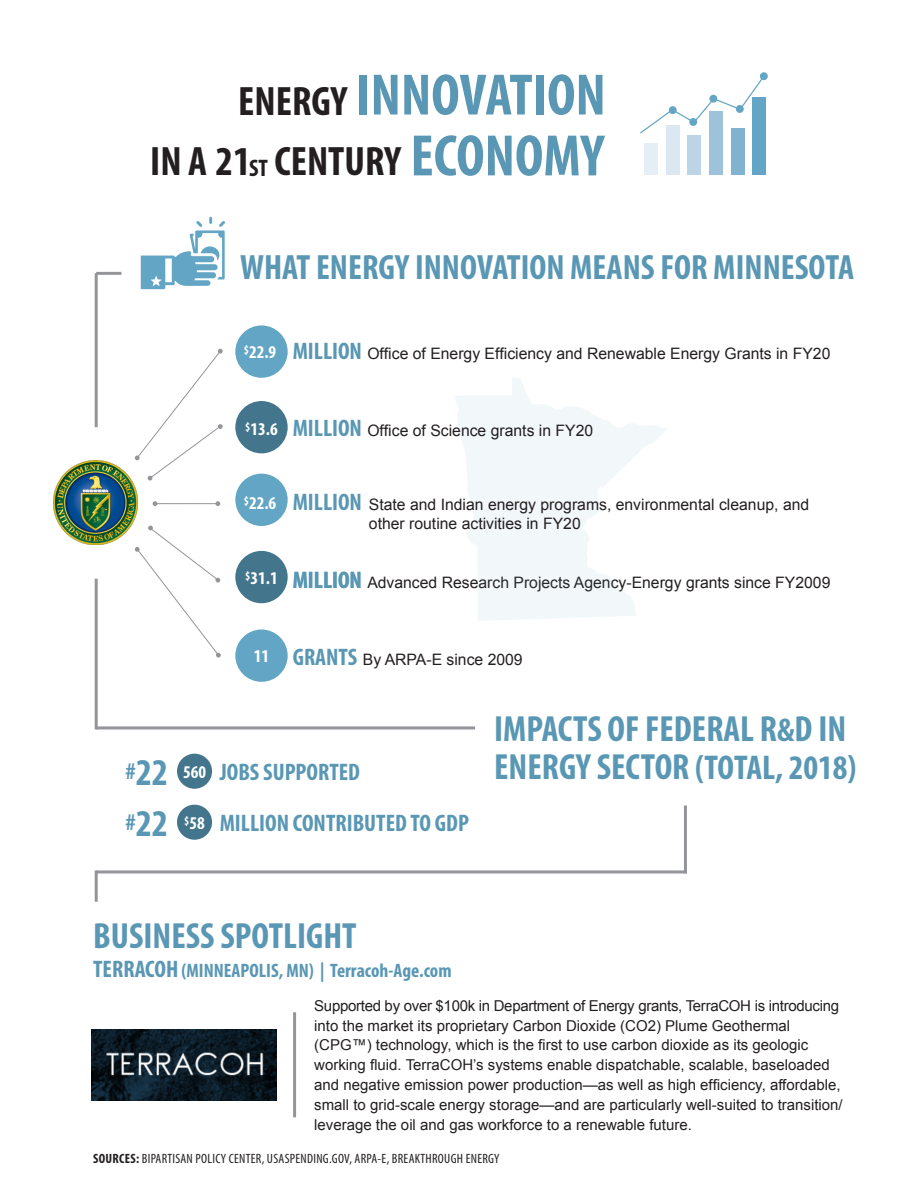
<style>
.page{position:relative;width:918px;height:1188px;background:#fff}
.page>*{position:absolute;margin:0;border:0;box-sizing:border-box;transform-origin:0 0}
.t1{font:700 condensed 58.95px "Myriad Pro";color:#5997b4}
.t2{font:700 condensed 41.25px "Myriad Pro";color:#231f20}
.t3{font:700 condensed 37.95px "Myriad Pro";color:#5997b4}
.t4{font:700 condensed 36.6px/37.5px "Myriad Pro";color:#5997b4}
.t5{font:700 condensed 35.25px "Myriad Pro";color:#5997b4}
.t6{font:700 condensed 24px "Myriad Pro";color:#5997b4}
.t7{font:700 condensed 19.5px "Myriad Pro";color:#5997b4}
.t8{font:700 condensed 18px "Myriad Pro";color:#fff}
.t9{font:15.75px/18.9px "Arial";color:#231f20}
.t10{font:15px/19.8px "Arial";color:#231f20}
.t11{font:condensed 13.5px "Myriad Pro";letter-spacing:.02em;color:#231f20}
.t12{font:700 condensed 12.3px "Myriad Pro";color:#fff}
.s1{font-size:41.25px;color:#231f20}
.s2{font-size:24px}
.s3{font-size:58.95px;color:#5997b4}
.s4{font-size:33px}
.s5{font-size:34.5px}
.s6{font-weight:700}
</style>
<div class="page">
<svg style="left:141px;top:217px;width:84px;height:72px"></svg>
<div style="left:644px;top:143px;width:14px;height:32px;background:#e4eef4"></div>
<div style="left:666px;top:125px;width:13px;height:50px;background:#dbe8f1"></div>
<div style="left:687px;top:136px;width:14px;height:39px;background:#bcd5e6"></div>
<div style="left:709px;top:111px;width:14px;height:64px;background:#9ec2d9"></div>
<div style="left:731px;top:128px;width:14px;height:47px;background:#80b3d0"></div>
<div style="left:752px;top:97px;width:14px;height:78px;background:#63a5c4"></div>
<svg style="left:640px;top:76px;width:124px;height:58px"></svg>
<div style="left:669px;top:106px;width:8px;height:8px;background:#63a5c4;border-radius:50%"></div>
<div style="left:689px;top:118px;width:8px;height:8px;background:#63a5c4;border-radius:50%"></div>
<div style="left:709px;top:95px;width:8px;height:8px;background:#63a5c4;border-radius:50%"></div>
<div style="left:736px;top:105px;width:8px;height:8px;background:#63a5c4;border-radius:50%"></div>
<div style="left:760px;top:72px;width:8px;height:8px;background:#63a5c4;border-radius:50%"></div>
<hr style="left:96px;top:272px;width:25px;height:3px;background:#939598">
<div style="left:235px;top:325px;width:53px;height:53px;background:#63a5c4;border-radius:50%"></div>
<div style="left:235px;top:401px;width:53px;height:52px;background:#43758c;border-radius:50%"></div>
<div style="left:235px;top:551px;width:53px;height:52px;background:#43758c;border-radius:50%"></div>
<div style="left:235px;top:630px;width:53px;height:52px;background:#63a5c4;border-radius:50%"></div>
<div style="left:235px;top:474px;width:53px;height:52px;background:#63a5c4;border-radius:50%"></div>
<hr style="left:95px;top:273px;width:3px;height:154px;background:#939598">
<img style="left:53px;top:461px;width:85px;height:84px">
<hr style="left:96px;top:726px;width:379px;height:3px;background:#939598">
<hr style="left:95px;top:579px;width:3px;height:150px;background:#939598">
<svg style="left:135px;top:349px;width:88px;height:132px"></svg>
<svg style="left:135px;top:526px;width:86px;height:132px"></svg>
<svg style="left:153px;top:501px;width:4px;height:5px"></svg>
<svg style="left:215px;top:501px;width:5px;height:5px"></svg>
<hr style="left:155px;top:503px;width:63px;height:1px;background:#939598">
<hr style="left:684px;top:805px;width:3px;height:68px;background:#939598">
<hr style="left:96px;top:870px;width:591px;height:3px;background:#939598">
<hr style="left:95px;top:870px;width:3px;height:32px;background:#939598">
<svg style="left:455px;top:378px;width:212px;height:243px;fill:#f2f7fa"></svg>
<hr style="left:293px;top:1012px;width:3px;height:105px;background:#939598">
<img style="left:92px;top:1030px;width:185px;height:70px">
<div style="left:177px;top:754px;width:35px;height:35px;background:#43758c;border-radius:50%"></div>
<div style="left:177px;top:805px;width:35px;height:35px;background:#43758c;border-radius:50%"></div>
<p class="t1" style="left:238px;top:58px;width:369px"><span class="s1">ENERGY</span> INNOVATION</p>
<p class="t2" style="left:150px;top:136px;width:456px">IN A 21<span class="s2">ST</span> CENTURY <span class="s3">ECONOMY</span></p>
<p class="t5" style="left:240px;top:245px;width:616px">WHAT ENERGY INNOVATION MEANS FOR MINNESOTA</p>
<p class="t8" style="left:244px;top:341px;width:34px"><sup>$</sup>22.9</p>
<p class="t6" style="left:293px;top:336px;width:71px">MILLION</p>
<p class="t9" style="left:367px;top:344px;width:465px">Office of Energy Efficiency and Renewable Energy Grants in FY20</p>
<p class="t8" style="left:245px;top:418px;width:34px"><sup>$</sup>13.6</p>
<p class="t6" style="left:293px;top:413px;width:71px">MILLION</p>
<p class="t9" style="left:367px;top:421px;width:227px">Office of Science grants in FY20</p>
<p class="t8" style="left:244px;top:492px;width:34px"><sup>$</sup>22.6</p>
<p class="t6" style="left:293px;top:487px;width:71px">MILLION</p>
<p class="t9" style="left:369px;top:495px;width:442px">State and Indian energy programs, environmental cleanup, and other routine activities in FY20</p>
<p class="t8" style="left:245px;top:566px;width:34px"><sup>$</sup>31.1</p>
<p class="t6" style="left:293px;top:565px;width:71px">MILLION</p>
<p class="t9" style="left:367px;top:573px;width:465px">Advanced Research Projects Agency-Energy grants since FY2009</p>
<p class="t8" style="left:254px;top:645px;width:17px">11</p>
<p class="t6" style="left:293px;top:642px;width:66px">GRANTS</p>
<p class="t9" style="left:363px;top:650px;width:161px">By ARPA-E since 2009</p>
<p class="t3" style="left:126px;top:749px;width:44px"><sup>#</sup>22</p>
<p class="t8" style="left:183px;top:761px;width:25px">560</p>
<p class="t6" style="left:220px;top:757px;width:142px">JOBS SUPPORTED</p>
<p class="t12" style="left:184px;top:813px;width:7px">$</p>
<p class="t3" style="left:126px;top:800px;width:44px"><sup>#</sup>22</p>
<p class="t8" style="left:189px;top:811px;width:17px">58</p>
<p class="t6" style="left:220px;top:808px;width:251px">MILLION CONTRIBUTED TO GDP</p>
<p class="t4" style="left:494px;top:709px;width:364px">IMPACTS OF FEDERAL R<span class="s4">&amp;</span>D IN<br>ENERGY SECTOR <span class="s5">(TOTAL, 2018)</span></p>
<p class="t4" style="left:93px;top:916px;width:265px">BUSINESS SPOTLIGHT</p>
<p class="t7" style="left:93px;top:958px;width:360px"><span class="s2">TERRACOH</span> (MINNEAPOLIS, MN) | Terracoh-Age.com</p>
<p class="t10" style="left:314px;top:996px;width:530px">Supported by over $100k in Department of Energy grants, TerraCOH is introducing into the market its proprietary Carbon Dioxide (CO2) Plume Geothermal (CPG™) technology, which is the first to use carbon dioxide as its geologic working fluid. TerraCOH’s systems enable dispatchable, scalable, baseloaded and negative emission power production—as well as high efficiency, affordable, small to grid-scale energy storage—and are particularly well-suited to transition/ leverage the oil and gas workforce to a renewable future.</p>
<p class="t11" style="left:93px;top:1150px;width:408px"><span class="s6">SOURCES:</span> BIPARTISAN POLICY CENTER, USASPENDING.GOV, ARPA-E, BREAKTHROUGH ENERGY</p>
</div>
